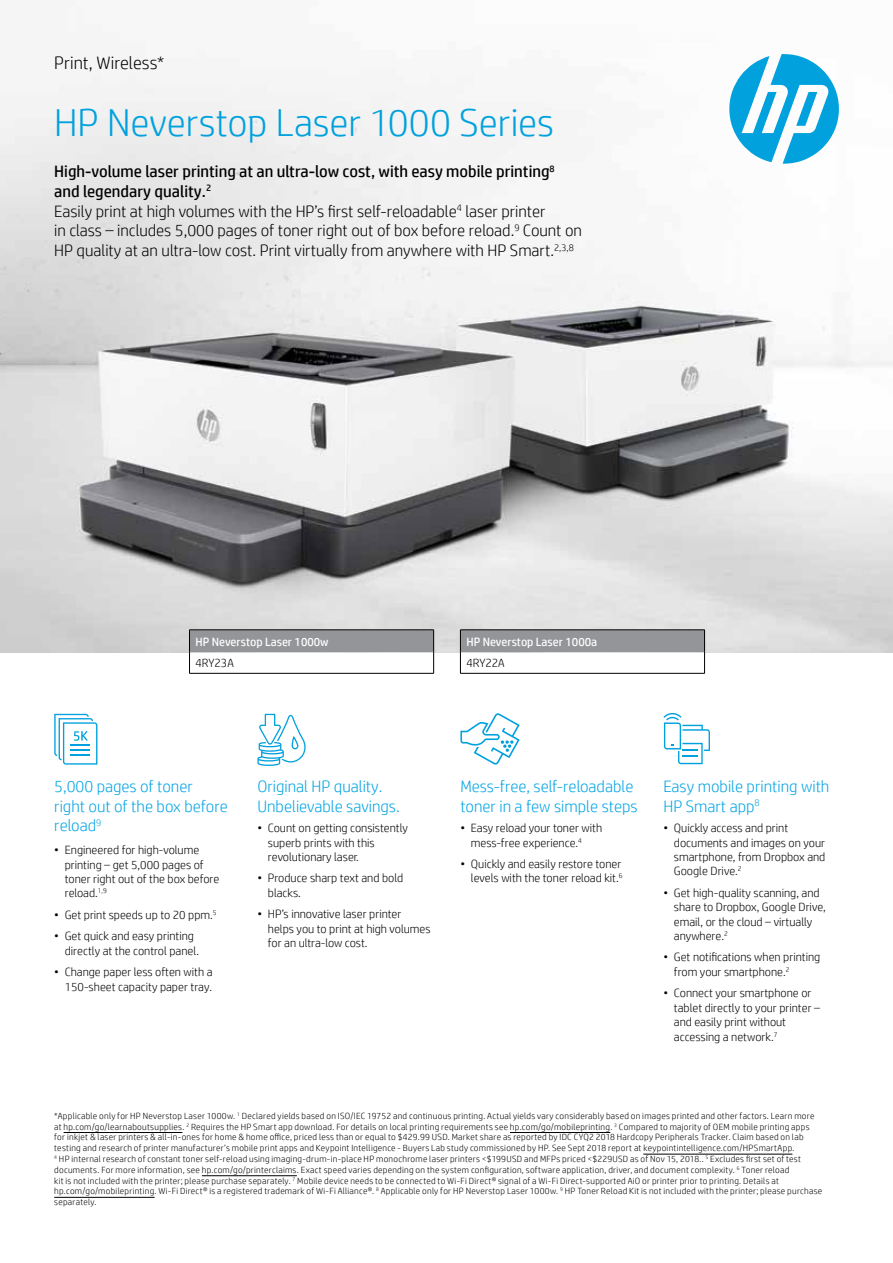
<style>
.page{position:relative;width:893px;height:1263px;background:#fff}
.page>*{position:absolute;margin:0;border:0;box-sizing:border-box;transform-origin:0 0}
.t1{font:300 39px "HP Simplified";letter-spacing:-.005em;color:#00a1dd}
.t2{font:300 18px "HP Simplified";color:#000}
.t3{font:300 16.5px/19.8px "HP Simplified";color:#000}
.t4{font:300 16.5px/19.8px "HP Simplified";color:#00a4e3}
.t5{font:300 12px/14.4px "HP Simplified";color:#000}
.t6{font:12px "HP Simplified";color:#fff}
.t7{font:300 9px/10.8px "HP Simplified";letter-spacing:.03em;color:#000}
.s1{font-weight:400}
</style>
<div class="page">
<svg style="left:257px;top:714px;width:49px;height:52px"></svg>
<img style="left:0;top:75px;width:893px;height:577px">
<hr style="left:64px;top:1132px;width:118px;height:1px;background:#000">
<hr style="left:510px;top:1132px;width:100px;height:1px;background:#000">
<hr style="left:643px;top:1154px;width:149px;height:1px;background:#000">
<hr style="left:202px;top:1175px;width:95px;height:1px;background:#000">
<hr style="left:54px;top:1197px;width:101px;height:1px;background:#000">
<svg style="left:704px;top:54px;width:135px;height:135px"></svg>
<div style="left:460px;top:630px;width:245px;height:21px;background:#939598"></div>
<hr style="left:460px;top:629px;width:245px;height:1px;background:#000">
<svg style="left:460px;top:630px;width:1px;height:43px"></svg>
<svg style="left:704px;top:630px;width:1px;height:43px"></svg>
<hr style="left:460px;top:673px;width:245px;height:1px;background:#000">
<div style="left:190px;top:630px;width:244px;height:21px;background:#939598"></div>
<hr style="left:189px;top:629px;width:245px;height:1px;background:#000">
<svg style="left:189px;top:630px;width:1px;height:43px"></svg>
<svg style="left:433px;top:630px;width:1px;height:43px"></svg>
<hr style="left:189px;top:673px;width:245px;height:1px;background:#000">
<svg style="left:54px;top:714px;width:43px;height:51px"></svg>
<svg style="left:460px;top:713px;width:60px;height:52px"></svg>
<svg style="left:663px;top:713px;width:47px;height:51px"></svg>
<h2 class="t2" style="left:54px;top:52px;width:111px">Print, Wireless*</h2>
<h1 class="t1" style="left:54px;top:101px;width:501px">HP Neverstop Laser 1000 Series</h1>
<h2 class="t2" style="left:54px;top:52px;width:76px">Datasheet</h2>
<p class="t3" style="left:54px;top:161px;width:529px"><span class="s1">High-volume laser printing at an ultra-low cost, with easy mobile printing</span><sup>8 </sup><span class="s1">and legendary quality.</span><sup>2<br></sup>Easily print at high volumes with the HP’s first self-reloadable<sup>4</sup> laser printer<br>in class – includes 5,000 pages of toner right out of box before reload.<sup>9</sup> Count on HP quality at an ultra-low cost. Print virtually from anywhere with HP Smart.<sup>2,3,8</sup></p>
<h3 class="t6" style="left:196px;top:633px;width:135px">HP Neverstop Laser 1000w</h3>
<h3 class="t5" style="left:196px;top:656px;width:40px">4RY23A</h3>
<h3 class="t6" style="left:466px;top:633px;width:132px">HP Neverstop Laser 1000a</h3>
<h3 class="t5" style="left:466px;top:656px;width:40px">4RY22A</h3>
<h3 class="t4" style="left:54px;top:776px;width:175px">5,000 pages of toner right out of the box before reload<sup>9</sup></h3>
<h3 class="t4" style="left:257px;top:776px;width:144px">Original HP quality.<br>Unbelievable savings.</h3>
<h3 class="t4" style="left:460px;top:776px;width:179px">Mess-free, self-reloadable toner in a few simple steps</h3>
<h3 class="t4" style="left:663px;top:776px;width:167px">Easy mobile printing with<br>HP Smart app<sup>8</sup></h3>
<h3 class="t5" style="left:674px;top:821px;width:153px;text-indent:-10px">• Quickly access and print documents and images on your smartphone, from Dropbox and<br>Google Drive.<sup>2</sup></h3>
<h3 class="t5" style="left:674px;top:885px;width:153px;text-indent:-10px">• Get high-quality scanning, and share to Dropbox, Google Drive, email, or the cloud – virtually anywhere.<sup>2</sup></h3>
<h3 class="t5" style="left:674px;top:950px;width:148px;text-indent:-10px">• Get notifications when printing from your smartphone.<sup>2</sup></h3>
<h3 class="t5" style="left:674px;top:986px;width:148px;text-indent:-10px">• Connect your smartphone or tablet directly to your printer – and easily print without accessing a network.<sup>7</sup></h3>
<h3 class="t5" style="left:268px;top:821px;width:142px;text-indent:-10px">• Count on getting consistently superb prints with this revolutionary laser.</h3>
<h3 class="t5" style="left:268px;top:871px;width:137px;text-indent:-10px">• Produce sharp text and bold blacks.</h3>
<h3 class="t5" style="left:268px;top:907px;width:164px;text-indent:-10px">• HP’s innovative laser printer helps you to print at high volumes for an ultra-low cost.</h3>
<h3 class="t5" style="left:471px;top:821px;width:133px;text-indent:-10px">• Easy reload your toner with mess-free experience.<sup>4</sup></h3>
<h3 class="t5" style="left:460px;top:856px;width:164px;text-align:right">• Quickly and easily restore toner levels with the toner reload kit.<sup>6</sup></h3>
<h3 class="t5" style="left:65px;top:843px;width:156px;text-indent:-10px">• Engineered for high-volume printing – get 5,000 pages of toner right out of the box before reload.<sup>1,9</sup></h3>
<h3 class="t5" style="left:54px;top:907px;width:164px">• Get print speeds up to 20 ppm.<sup>5</sup></h3>
<h3 class="t5" style="left:65px;top:929px;width:136px;text-indent:-10px">• Get quick and easy printing directly at the control panel.</h3>
<h3 class="t5" style="left:54px;top:964px;width:160px;text-align:right">• Change paper less often with a<br>150-sheet capacity paper tray.</h3>
<p class="t7" style="left:54px;top:1110px;width:769px">*Applicable only for HP Neverstop Laser 1000w. <sup>1</sup> Declared yields based on ISO/IEC 19752 and continuous printing. Actual yields vary considerably based on images printed and other factors. Learn more at hp.com/go/learnaboutsupplies. <sup>2</sup> Requires the HP Smart app download. For details on local printing requirements see hp.com/go/mobileprinting. <sup>3</sup> Compared to majority of OEM mobile printing apps for inkjet &amp; laser printers &amp; all-in-ones for home &amp; home office, priced less than or equal to $429.99 USD. Market share as reported by IDC CYQ2 2018 Hardcopy Peripherals Tracker. Claim based on lab testing and research of printer manufacturer’s mobile print apps and Keypoint Intelligence - Buyers Lab study commissioned by HP. See Sept 2018 report at keypointintelligence.com/HPSmartApp.<br><sup>4</sup> HP internal research of constant toner self-reload using imaging-drum-in-place HP monochrome laser printers &lt;$199USD and MFPs priced &lt;$229USD as of Nov 15, 2018.. <sup>5</sup> Excludes first set of test documents. For more information, see hp.com/go/printerclaims. Exact speed varies depending on the system configuration, software application, driver, and document complexity. <sup>6</sup> Toner reload<br>kit is not included with the printer; please purchase separately. <sup>7</sup> Mobile device needs to be connected to Wi-Fi Direct® signal of a Wi-Fi Direct-supported AiO or printer prior to printing. Details at hp.com/go/mobileprinting. Wi-Fi Direct® is a registered trademark of Wi-Fi Alliance®. <sup>8</sup> Applicable only for HP Neverstop Laser 1000w. <sup>9</sup> HP Toner Reload Kit is not included with the printer; please purchase separately.</p>
</div>
